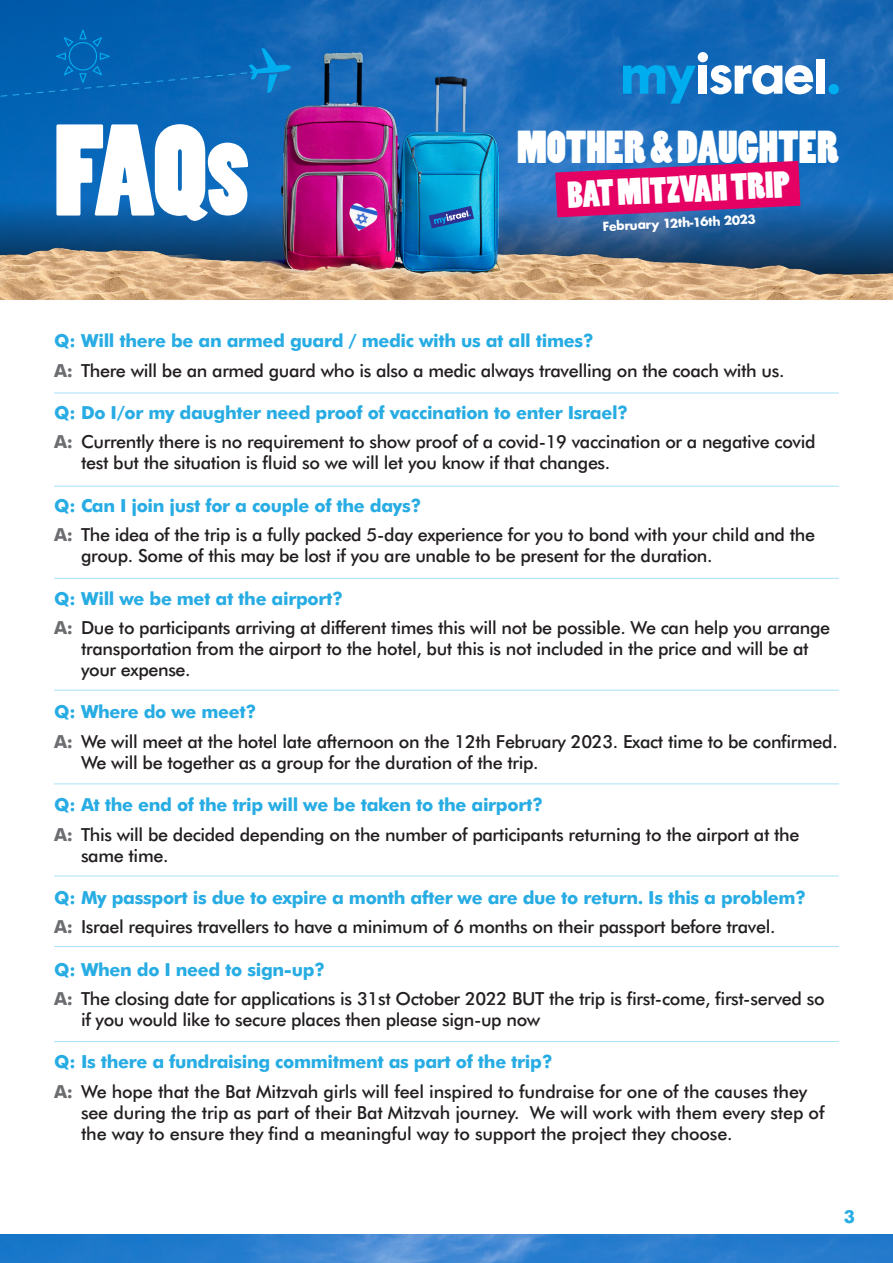
<style>
.page{position:relative;width:893px;height:1263px;background:#fff}
.page>*{position:absolute;margin:0;border:0;box-sizing:border-box;transform-origin:0 0}
.t1{font:121.5px "Poplar Std";color:#fff}
.t2{font:43.05px "Poplar Std";color:#fff}
.t3{font:35.1px "Poplar Std";color:#fff}
.t4{font:500 18px/21px "Futura BT";letter-spacing:-.02em;color:#231f20}
.t5{font:700 18px "Futura BT";letter-spacing:-.02em;color:#27ace3}
.t6{font:700 12.15px "Futura";color:#fff}
.s1{font-weight:700;color:#6c6d70}
</style>
<div class="page">
<hr style="left:54px;top:393px;width:785px;height:1px;background:#aae0f9">
<hr style="left:54px;top:578px;width:785px;height:1px;background:#aae0f9">
<hr style="left:54px;top:690px;width:785px;height:1px;background:#aae0f9">
<hr style="left:54px;top:486px;width:785px;height:1px;background:#aae0f9">
<hr style="left:54px;top:875px;width:785px;height:1px;background:#aae0f9">
<hr style="left:54px;top:783px;width:785px;height:1px;background:#aae0f9">
<hr style="left:54px;top:946px;width:785px;height:1px;background:#aae0f9">
<hr style="left:54px;top:1041px;width:785px;height:1px;background:#aae0f9">
<img style="left:0;top:0;width:893px;height:200px">
<img style="left:0;top:37px;width:757px;height:262px">
<img style="left:0;top:213px;width:219px;height:86px">
<img style="left:674px;top:213px;width:219px;height:86px">
<img style="left:349px;top:203px;width:30px;height:28px">
<svg style="left:429px;top:206px;width:45px;height:22px"></svg>
<svg style="left:555px;top:161px;width:245px;height:56px;background:#bd1775"></svg>
<div style="left:698px;top:52px;width:10px;height:10px;background:#fff;border-radius:50%"></div>
<div style="left:698px;top:66px;width:9px;height:28px;background:#fff"></div>
<svg style="left:710px;top:65px;width:103px;height:29px"></svg>
<div style="left:816px;top:59px;width:9px;height:35px;background:#fff"></div>
<svg style="left:623px;top:65px;width:73px;height:39px;background:#0c8ad3"></svg>
<div style="left:828px;top:84px;width:11px;height:10px;background:#00aeef;border-radius:50%"></div>
<svg style="left:0;top:29px;width:293px;height:98px;background:#0765b5"></svg>
<img style="left:0;top:1235px;width:893px;height:28px">
<p class="t1" style="left:54px;top:104px;width:197px">FAQs</p>
<p class="t2" style="left:517px;top:123px;width:323px">MOTHER &amp; DAUGHTER</p>
<p class="t3" style="left:566px;top:176px;width:224px;rotate:-3deg">BAT MITZVAH TRIP</p>
<p class="t6" style="left:602px;top:218px;width:155px;rotate:-3deg">February 12th-16th 2023</p>
<p class="t5" style="left:54px;top:330px;width:541px">Q: Will there be an armed guard / medic with us at all times?</p>
<p class="t4" style="left:54px;top:360px;width:732px"><span class="s1">A:</span> There will be an armed guard who is also a medic always travelling on the coach with us.</p>
<p class="t5" style="left:54px;top:402px;width:576px">Q: Do I/or my daughter need proof of vaccination to enter Israel?</p>
<p class="t4" style="left:81px;top:431px;width:736px;text-indent:-27px"><span class="s1">A:</span> Currently there is no requirement to show proof of a covid-19 vaccination or a negative covid test but the situation is fluid so we will let you know if that changes.</p>
<p class="t5" style="left:54px;top:494px;width:369px">Q: Can I join just for a couple of the days?</p>
<p class="t4" style="left:81px;top:524px;width:736px;text-indent:-27px"><span class="s1">A:</span> The idea of the trip is a fully packed 5-day experience for you to bond with your child and the group. Some of this may be lost if you are unable to be present for the duration.</p>
<p class="t5" style="left:54px;top:587px;width:291px">Q: Will we be met at the airport?</p>
<p class="t4" style="left:81px;top:617px;width:751px;text-indent:-27px"><span class="s1">A:</span> Due to participants arriving at different times this will not be possible. We can help you arrange transportation from the airport to the hotel, but this is not included in the price and will be at your expense.</p>
<p class="t5" style="left:54px;top:701px;width:204px">Q: Where do we meet?</p>
<p class="t4" style="left:81px;top:731px;width:758px;text-indent:-27px"><span class="s1">A:</span> We will meet at the hotel late afternoon on the 12th February 2023. Exact time to be confirmed.<br>We will be together as a group for the duration of the trip.</p>
<p class="t5" style="left:54px;top:794px;width:490px">Q: At the end of the trip will we be taken to the airport?</p>
<p class="t4" style="left:81px;top:823px;width:720px;text-indent:-27px"><span class="s1">A:</span> This will be decided depending on the number of participants returning to the airport at the same time.</p>
<p class="t5" style="left:54px;top:886px;width:754px">Q: My passport is due to expire a month after we are due to return. Is this a problem?</p>
<p class="t4" style="left:54px;top:916px;width:723px"><span class="s1">A:</span> Israel requires travellers to have a minimum of 6 months on their passport before travel.</p>
<p class="t5" style="left:54px;top:958px;width:273px">Q: When do I need to sign-up?</p>
<p class="t4" style="left:81px;top:988px;width:745px;text-indent:-27px"><span class="s1">A:</span> The closing date for applications is 31st October 2022 BUT the trip is first-come, first-served so if you would like to secure places then please sign-up now</p>
<p class="t5" style="left:54px;top:1051px;width:500px">Q: Is there a fundraising commitment as part of the trip?</p>
<p class="t4" style="left:81px;top:1081px;width:745px;text-indent:-27px"><span class="s1">A:</span> We hope that the Bat Mitzvah girls will feel inspired to fundraise for one of the causes they see during the trip as part of their Bat Mitzvah journey. We will work with them every step of the way to ensure they find a meaningful way to support the project they choose.</p>
<p class="t5" style="left:844px;top:1206px;width:13px">3</p>
</div>
